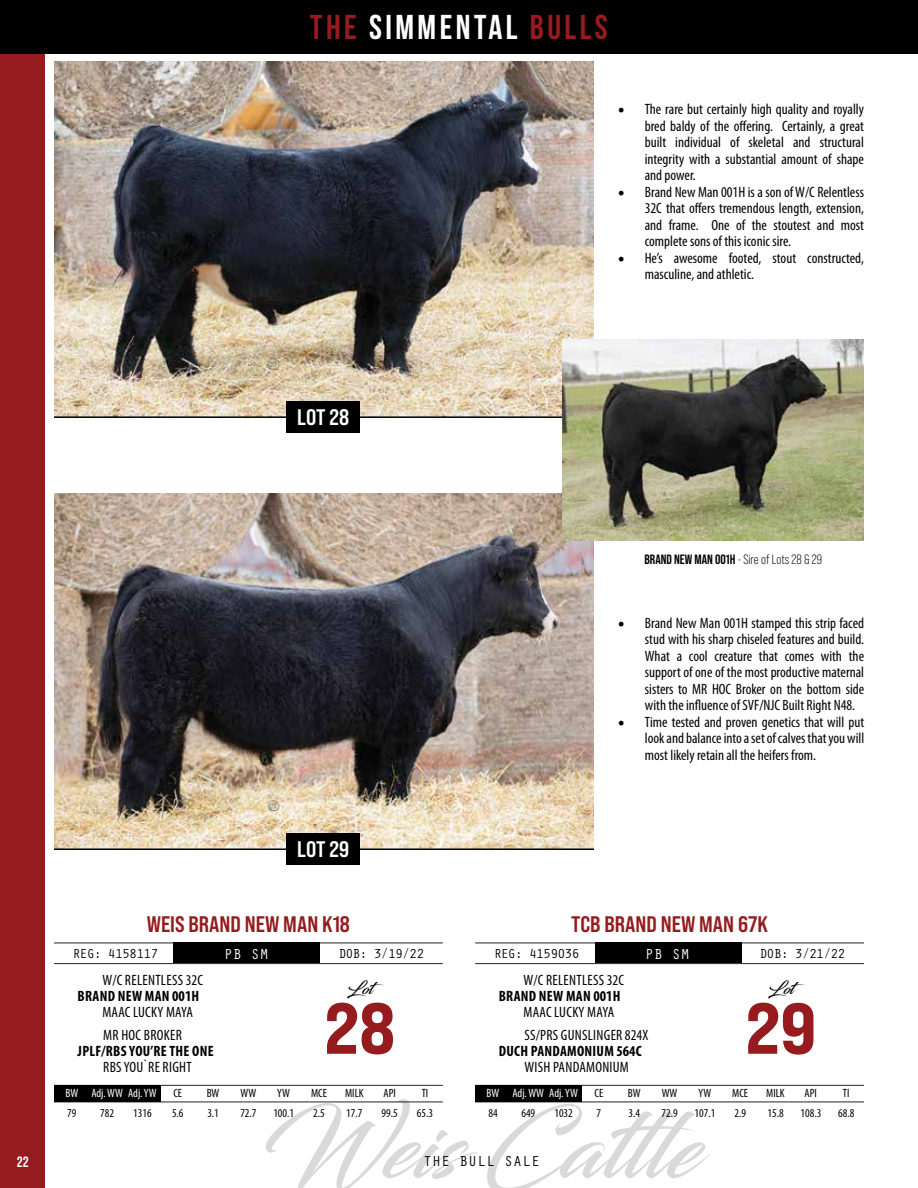
<style>
.page{position:relative;width:918px;height:1188px;background:#fff}
.page>*{position:absolute;margin:0;border:0;box-sizing:border-box;transform-origin:0 0}
.t1{font:90px "Blacksword";color:#000}
.t2{font:72px "Bebas Neue Pro Exp Eb";color:#951b1e}
.t3{font:34.5px "Bebas Neue";letter-spacing:.1em;color:#fff}
.t4{font:22.5px "Bebas Neue Pro Sm E Bd";color:#951b1e}
.t5{font:22.5px "Bebas Neue Pro Sm E Bd";letter-spacing:-.005em;color:#fff}
.t6{font:16.5px "Blacksword";color:#000}
.t7{font:condensed 15px/16.5px "Myriad Pro";color:#000;text-align:justify}
.t8{font:condensed 15px/32.1px "Myriad Pro";letter-spacing:.02em;color:#000}
.t9{font:700 condensed 15px "Myriad Pro";letter-spacing:.02em;color:#000}
.t10{font:15px "Orator Std";color:#000}
.t11{font:15px "Orator Std";color:#fff}
.t12{font:15px "Bebas Neue";color:#fff}
.t13{font:13.5px "Orator Std";letter-spacing:-.075em;color:#000}
.t14{font:13.5px "Bebas Neue Pro";color:#000}
.t15{font:condensed 12px "Myriad Pro";color:#000}
.t16{font:condensed 12px "Myriad Pro";color:#fff}
.s1{color:#951b1e}
.s2{font-family:"Minion Pro";font-stretch:normal;font-size:18px}
.s3{font-weight:700}
</style>
<div class="page">
<div style="left:0;top:0;width:45px;height:1188px;background:#951b1e"></div>
<div style="left:0;top:0;width:918px;height:54px;background:#000"></div>
<div style="left:174px;top:943px;width:146px;height:20px;background:#000"></div>
<hr style="left:54px;top:943px;width:389px;height:1px;background:#000">
<hr style="left:54px;top:963px;width:389px;height:1px;background:#000">
<hr style="left:54px;top:1085px;width:389px;height:1px;background:#000">
<div style="left:54px;top:1085px;width:106px;height:17px;background:#000"></div>
<hr style="left:54px;top:1102px;width:389px;height:1px;background:#000">
<div style="left:595px;top:943px;width:146px;height:20px;background:#000"></div>
<hr style="left:475px;top:943px;width:389px;height:1px;background:#000">
<hr style="left:475px;top:963px;width:389px;height:1px;background:#000">
<hr style="left:475px;top:1085px;width:389px;height:1px;background:#000">
<div style="left:475px;top:1085px;width:106px;height:17px;background:#000"></div>
<hr style="left:475px;top:1102px;width:389px;height:1px;background:#000">
<img style="left:54px;top:62px;width:540px;height:354px">
<hr style="left:54px;top:416px;width:540px;height:2px;background:#000">
<div style="left:286px;top:402px;width:74px;height:31px;background:#000"></div>
<img style="left:54px;top:494px;width:540px;height:354px">
<hr style="left:54px;top:848px;width:540px;height:2px;background:#000">
<div style="left:286px;top:834px;width:74px;height:31px;background:#000"></div>
<img style="left:562px;top:339px;width:302px;height:201px">
<h3 class="t3" style="left:310px;top:9px;width:299px"><span class="s1">THE</span> SIMMENTAL <span class="s1">BULLS</span></h3>
<p class="t7" style="left:645px;top:101px;width:221px;text-indent:-27px"><span class="s2">•</span> The rare but certainly high quality and royally bred baldy of the offering. Certainly, a great built individual of skeletal and structural integrity with a substantial amount of shape and power.</p>
<p class="t7" style="left:645px;top:183px;width:221px;text-indent:-27px"><span class="s2">•</span> Brand New Man 001H is a son of W/C Relentless 32C that offers tremendous length, extension, and frame. One of the stoutest and most complete sons of this iconic sire.</p>
<p class="t7" style="left:645px;top:249px;width:221px;text-indent:-27px"><span class="s2">•</span> He’s awesome footed, stout constructed, masculine, and athletic.</p>
<h3 class="t5" style="left:297px;top:404px;width:53px">LOT 28</h3>
<h3 class="t5" style="left:297px;top:836px;width:53px">LOT 29</h3>
<p class="t14" style="left:644px;top:552px;width:179px"><span class="s3">BRAND NEW MAN 001H</span> - Sire of Lots 28 &amp; 29</p>
<p class="t7" style="left:645px;top:615px;width:221px;text-indent:-27px"><span class="s2">•</span> Brand New Man 001H stamped this strip faced stud with his sharp chiseled features and build.<br>What a cool creature that comes with the support of one of the most productive maternal sisters to MR HOC Broker on the bottom side with the influence of SVF/NJC Built Right N48.</p>
<p class="t7" style="left:645px;top:714px;width:221px;text-indent:-27px"><span class="s2">•</span> Time tested and proven genetics that will put look and balance into a set of calves that you will most likely retain all the heifers from.</p>
<h3 class="t4" style="left:147px;top:910px;width:205px">WEIS BRAND NEW MAN K18</h3>
<h3 class="t4" style="left:571px;top:910px;width:198px">TCB BRAND NEW MAN 67K</h3>
<p class="t13" style="left:73px;top:944px;width:88px">REG: 4158117</p>
<p class="t11" style="left:224px;top:943px;width:46px">PB SM</p>
<p class="t13" style="left:338px;top:944px;width:88px">DOB: 3/19/22</p>
<p class="t13" style="left:494px;top:944px;width:88px">REG: 4159036</p>
<p class="t11" style="left:645px;top:943px;width:46px">PB SM</p>
<p class="t13" style="left:760px;top:944px;width:88px">DOB: 3/21/22</p>
<p class="t8" style="left:102px;top:964px;width:102px">W/C RELENTLESS 32C<br>MAAC LUCKY MAYA</p>
<p class="t9" style="left:78px;top:987px;width:123px">BRAND NEW MAN 001H</p>
<p class="t6" style="left:347px;top:979px;width:39px">Lot</p>
<h2 class="t2" style="left:325px;top:984px;width:72px">28</h2>
<p class="t8" style="left:103px;top:1019px;width:80px">MR HOC BROKER</p>
<p class="t9" style="left:78px;top:1042px;width:138px">JPLF/RBS YOU’RE THE ONE</p>
<p class="t8" style="left:524px;top:964px;width:102px">W/C RELENTLESS 32C<br>MAAC LUCKY MAYA</p>
<p class="t9" style="left:499px;top:987px;width:123px">BRAND NEW MAN 001H</p>
<p class="t6" style="left:768px;top:979px;width:39px">Lot</p>
<h2 class="t2" style="left:746px;top:984px;width:72px">29</h2>
<p class="t8" style="left:524px;top:1019px;width:125px">SS/PRS GUNSLINGER 824X</p>
<p class="t9" style="left:499px;top:1042px;width:144px">DUCH PANDAMONIUM 564C</p>
<p class="t8" style="left:103px;top:1051px;width:90px">RBS YOU`RE RIGHT</p>
<p class="t8" style="left:524px;top:1051px;width:106px">WISH PANDAMONIUM</p>
<p class="t16" style="left:65px;top:1086px;width:93px">BW Adj. WW Adj. YW</p>
<p class="t15" style="left:173px;top:1086px;width:10px">CE</p>
<p class="t15" style="left:207px;top:1086px;width:14px">BW</p>
<p class="t15" style="left:241px;top:1086px;width:17px">WW</p>
<p class="t15" style="left:277px;top:1086px;width:14px">YW</p>
<p class="t15" style="left:311px;top:1086px;width:17px">MCE</p>
<p class="t15" style="left:345px;top:1086px;width:20px">MILK</p>
<p class="t15" style="left:384px;top:1086px;width:14px">API</p>
<p class="t15" style="left:422px;top:1086px;width:8px">TI</p>
<p class="t15" style="left:67px;top:1106px;width:11px">79</p>
<p class="t15" style="left:100px;top:1106px;width:15px">782</p>
<p class="t15" style="left:133px;top:1106px;width:20px">1316</p>
<p class="t15" style="left:172px;top:1106px;width:13px">5.6</p>
<p class="t15" style="left:207px;top:1106px;width:13px">3.1</p>
<p class="t15" style="left:240px;top:1106px;width:18px">72.7</p>
<p class="t15" style="left:273px;top:1106px;width:22px">100.1</p>
<p class="t15" style="left:313px;top:1106px;width:13px">2.5</p>
<p class="t15" style="left:346px;top:1106px;width:18px">17.7</p>
<p class="t15" style="left:382px;top:1106px;width:18px">99.5</p>
<p class="t15" style="left:417px;top:1106px;width:18px">65.3</p>
<p class="t16" style="left:487px;top:1086px;width:93px">BW Adj. WW Adj. YW</p>
<p class="t15" style="left:595px;top:1086px;width:10px">CE</p>
<p class="t15" style="left:628px;top:1086px;width:14px">BW</p>
<p class="t15" style="left:662px;top:1086px;width:17px">WW</p>
<p class="t15" style="left:698px;top:1086px;width:14px">YW</p>
<p class="t15" style="left:732px;top:1086px;width:17px">MCE</p>
<p class="t15" style="left:766px;top:1086px;width:20px">MILK</p>
<p class="t15" style="left:805px;top:1086px;width:14px">API</p>
<p class="t15" style="left:843px;top:1086px;width:8px">TI</p>
<p class="t15" style="left:488px;top:1106px;width:11px">84</p>
<p class="t15" style="left:521px;top:1106px;width:15px">649</p>
<p class="t15" style="left:554px;top:1106px;width:20px">1032</p>
<p class="t15" style="left:597px;top:1106px;width:6px">7</p>
<p class="t15" style="left:629px;top:1106px;width:13px">3.4</p>
<p class="t15" style="left:662px;top:1106px;width:18px">72.9</p>
<p class="t15" style="left:695px;top:1106px;width:22px">107.1</p>
<p class="t15" style="left:734px;top:1106px;width:13px">2.9</p>
<p class="t15" style="left:767px;top:1106px;width:18px">15.8</p>
<p class="t15" style="left:800px;top:1106px;width:22px">108.3</p>
<p class="t15" style="left:838px;top:1106px;width:18px">68.8</p>
<h1 class="t1" style="left:263px;top:1094px;width:438px">Weis Cattle</h1>
<p class="t12" style="left:17px;top:1153px;width:13px">22</p>
<p class="t10" style="left:423px;top:1150px;width:118px">THE BULL SALE</p>
</div>
